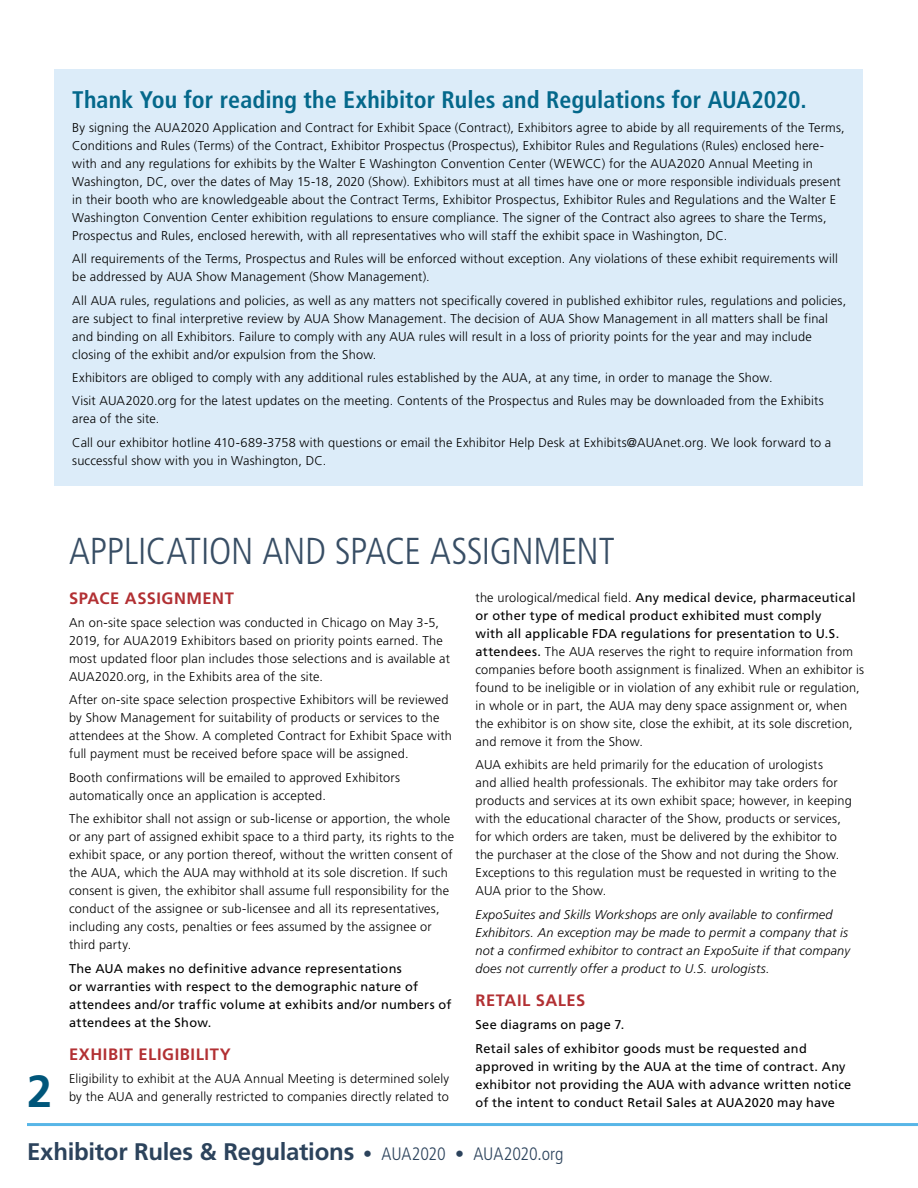
<style>
.page{position:relative;width:918px;height:1188px;background:#fff}
.page>*{position:absolute;margin:0;border:0;box-sizing:border-box;transform-origin:0 0}
.t1{font:700 45px "Frutiger LT Pro";color:#00567a}
.t2{font:300 condensed 37.5px "Frutiger LT Pro";letter-spacing:-.015em;color:#384e65}
.t3{font:700 condensed 24px "Frutiger LT Pro";letter-spacing:.005em;color:#04688b}
.t4{font:700 24px "Frutiger LT Pro";letter-spacing:-.01em;color:#2c435c}
.t5{font:700 16.5px "Frutiger LT Pro";letter-spacing:.035em;color:#b23033}
.t6{font:300 12.75px/18px "Frutiger LT Pro";letter-spacing:.015em;color:#000}
.t7{font:12.75px/18px "Frutiger LT Pro";letter-spacing:.02em;color:#000}
.t8{font:italic 300 12.75px/18px "Frutiger LT Pro";letter-spacing:.015em;color:#000}
.s1{font-style:italic}
.s2{font-weight:400}
.s3{font-weight:300;font-stretch:condensed;font-size:18px}
</style>
<div class="page">
<hr style="left:27px;top:1123px;width:891px;height:3px;background:#58b6e7">
<div style="left:54px;top:69px;width:809px;height:417px;background:#dcecf9"></div>
<h3 class="t3" style="left:72px;top:86px;width:736px">Thank You for reading the Exhibitor Rules and Regulations for AUA2020.</h3>
<p class="t6" style="left:72px;top:118px;width:774px">By signing the AUA2020 Application and Contract for Exhibit Space (Contract), Exhibitors agree to abide by all requirements of the Terms, Conditions and Rules (Terms) of the Contract, Exhibitor Prospectus (Prospectus), Exhibitor Rules and Regulations (Rules) enclosed here&shy;with and any regulations for exhibits by the Walter E Washington Convention Center (WEWCC) for the AUA2020 Annual Meeting in Washington, DC, over the dates of May 15-18, 2020 (Show). Exhibitors must at all times have one or more responsible individuals present in their booth who are knowledgeable about the Contract Terms, Exhibitor Prospectus, Exhibitor Rules and Regulations and the Walter E Washington Convention Center exhibition regulations to ensure compliance. The signer of the Contract also agrees to share the Terms, Prospectus and Rules, enclosed herewith, with all representatives who will staff the exhibit space in Washington, DC.</p>
<p class="t6" style="left:72px;top:250px;width:767px">All requirements of the Terms, Prospectus and Rules will be enforced without exception. Any violations of these exhibit requirements will be addressed by AUA Show Management (Show Management).</p>
<p class="t6" style="left:72px;top:291px;width:775px">All AUA rules, regulations and policies, as well as any matters not specifically covered in published exhibitor rules, regulations and policies, are subject to final interpretive review by AUA Show Management. The decision of AUA Show Management in all matters shall be final and binding on all Exhibitors. Failure to comply with any AUA rules will result in a loss of priority points for the year and may include closing of the exhibit and/or expulsion from the Show.</p>
<p class="t6" style="left:72px;top:366px;width:753px;line-height:23.4px">Exhibitors are obliged to comply with any additional rules established by the AUA, at any time, in order to manage the Show.<br>Visit AUA2020.org for the latest updates on the meeting. Contents of the Prospectus and Rules may be downloaded from the Exhibits</p>
<p class="t6" style="left:72px;top:407px;width:761px;line-height:23.4px">area of the site.<br>Call our exhibitor hotline 410-689-3758 with questions or email the Exhibitor Help Desk at Exhibits@AUAnet.org. We look forward to a</p>
<p class="t6" style="left:72px;top:451px;width:253px">successful show with you in Washington, DC.</p>
<h1 class="t1" style="left:27px;top:1065px;width:27px">2</h1>
<h2 class="t2" style="left:69px;top:529px;width:547px">APPLICATION AND SPACE ASSIGNMENT</h2>
<p class="t5" style="left:69px;top:588px;width:166px">SPACE ASSIGNMENT</p>
<p class="t6" style="left:69px;top:614px;width:382px">An on-site space selection was conducted in Chicago on May 3-5, 2019, for AUA2019 Exhibitors based on priority points earned. The most updated floor plan includes those selections and is available at AUA2020.org, in the Exhibits area of the site.</p>
<p class="t6" style="left:69px;top:691px;width:384px">After on-site space selection prospective Exhibitors will be reviewed by Show Management for suitability of products or services to the attendees at the Show. A completed Contract for Exhibit Space with full payment must be received before space will be assigned.</p>
<p class="t6" style="left:69px;top:768px;width:332px">Booth confirmations will be emailed to approved Exhibitors automatically once an application is accepted.</p>
<p class="t6" style="left:69px;top:810px;width:387px">The exhibitor shall not assign or sub-license or apportion, the whole or any part of assigned exhibit space to a third party, its rights to the exhibit space, or any portion thereof, without the written consent of the AUA, which the AUA may withhold at its sole discretion. If such consent is given, the exhibitor shall assume full responsibility for the conduct of the assignee or sub-licensee and all its representatives, including any costs, penalties or fees assumed by the assignee or third party.</p>
<p class="t7" style="left:69px;top:959px;width:384px">The AUA makes no definitive advance representations<br>or warranties with respect to the demographic nature of attendees and/or traffic volume at exhibits and/or numbers of attendees at the Show.</p>
<p class="t5" style="left:69px;top:1044px;width:163px">EXHIBIT ELIGIBILITY</p>
<p class="t6" style="left:69px;top:1070px;width:382px">Eligibility to exhibit at the AUA Annual Meeting is det<span class="s1">e</span>rmined solely by the AUA and generally restricted to companies directly related to</p>
<p class="t6" style="left:476px;top:588px;width:390px">the urological/medical field. <span class="s2">Any medical device, pharmaceutical or other type of medical product exhibited must comply<br>with all applicable FDA regulations for presentation to U.S. attendees.</span> The AUA reserves the right to require information from companies before booth assignment is finalized. When an exhibitor is found to be ineligible or in violation of any exhibit rule or regulation, in whole or in part, the AUA may deny space assignment or, when the exhibitor is on show site, close the exhibit, at its sole discretion, and remove it from the Show.</p>
<p class="t6" style="left:476px;top:756px;width:378px">AUA exhibits are held primarily for the education of urologists<br>and allied health professionals. The exhibitor may take orders for products and services at its own exhibit space; however, in keeping with the educational character of the Show, products or services, for which orders are taken, must be delivered by the exhibitor to the purchaser at the close of the Show and not during the Show.<br>Exceptions to this regulation must be requested in writing to the AUA prior to the Show.</p>
<p class="t8" style="left:476px;top:905px;width:376px">ExpoSuites and Skills Workshops are only available to confirmed Exhibitors. An exception may be made to permit a company that is not a confirmed exhibitor to contract an ExpoSuite if that company does not currently offer a product to U.S. urologists.</p>
<p class="t5" style="left:476px;top:990px;width:111px">RETAIL SALES</p>
<p class="t7" style="left:476px;top:1013px;width:333px;line-height:23.4px">See diagrams on page 7.<br>Retail sales of exhibitor goods must be requested and</p>
<p class="t7" style="left:476px;top:1057px;width:377px">approved in writing by the AUA at the time of contract. Any exhibitor not providing the AUA with advance written notice of the intent to conduct Retail Sales at AUA2020 may have</p>
<h3 class="t4" style="left:27px;top:1138px;width:538px">Exhibitor Rules &amp; Regulations <span class="s3">• AUA2020 • AUA2020.org</span></h3>
</div>
